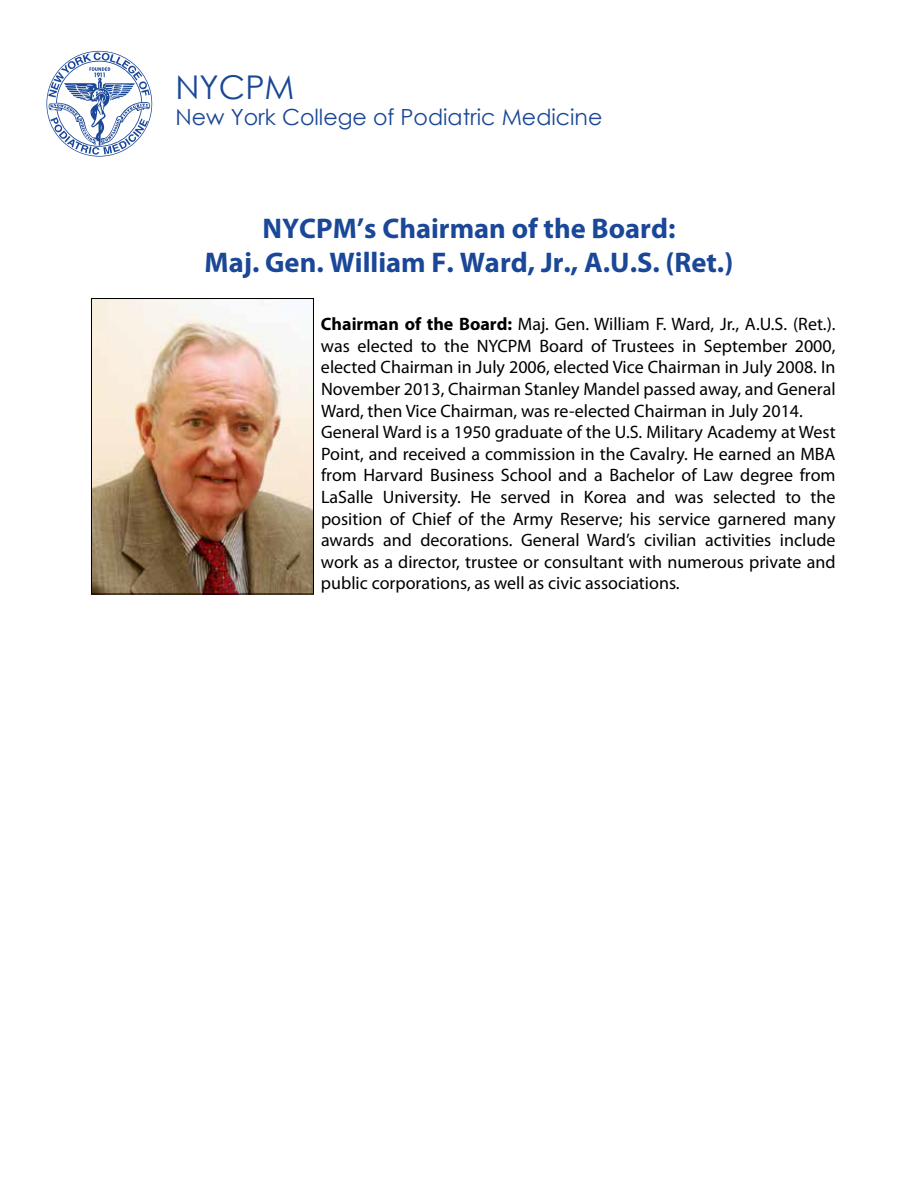
<style>
.page{position:relative;width:918px;height:1188px;background:#fff}
.page>*{position:absolute;margin:0;border:0;box-sizing:border-box;transform-origin:0 0}
.t1{font:32.7px "Century Gothic";color:#1a4797}
.t2{font:700 28.5px/34.2px "Myriad Pro";color:#1a4797;text-align:center}
.t3{font:22.2px "Century Gothic";color:#1a4797}
.t4{font:18px/21.6px "Myriad Pro";color:#000}
.s1{font-weight:700}
</style>
<div class="page">
<svg style="left:46px;top:51px;width:106px;height:106px"></svg>
<img style="left:93px;top:300px;width:219px;height:292px">
<div style="left:91px;top:298px;width:223px;height:296px;border:1px solid #000"></div>
<h1 class="t1" style="left:176px;top:64px;width:120px">NYCPM</h1>
<p class="t3" style="left:176px;top:102px;width:428px">New York College of Podiatric Medicine</p>
<h2 class="t2" style="left:205px;top:210px;width:530px">NYCPM’s Chairman of the Board:<br>Maj. Gen. William F. Ward, Jr., A.U.S. (Ret.)</h2>
<p class="t4" style="left:321px;top:313px;width:516px"><span class="s1">Chairman of the Board:</span> Maj. Gen. William F. Ward, Jr., A.U.S. (Ret.). was elected to the NYCPM Board of Trustees in September 2000, elected Chairman in July 2006, elected Vice Chairman in July 2008. In November 2013, Chairman Stanley Mandel passed away, and General Ward, then Vice Chairman, was re-elected Chairman in July 2014.<br>General Ward is a 1950 graduate of the U.S. Military Academy at West Point, and received a commission in the Cavalry. He earned an MBA from Harvard Business School and a Bachelor of Law degree from LaSalle University. He served in Korea and was selected to the position of Chief of the Army Reserve; his service garnered many awards and decorations. General Ward’s civilian activities include work as a director, trustee or consultant with numerous private and public corporations, as well as civic associations.</p>
</div>
